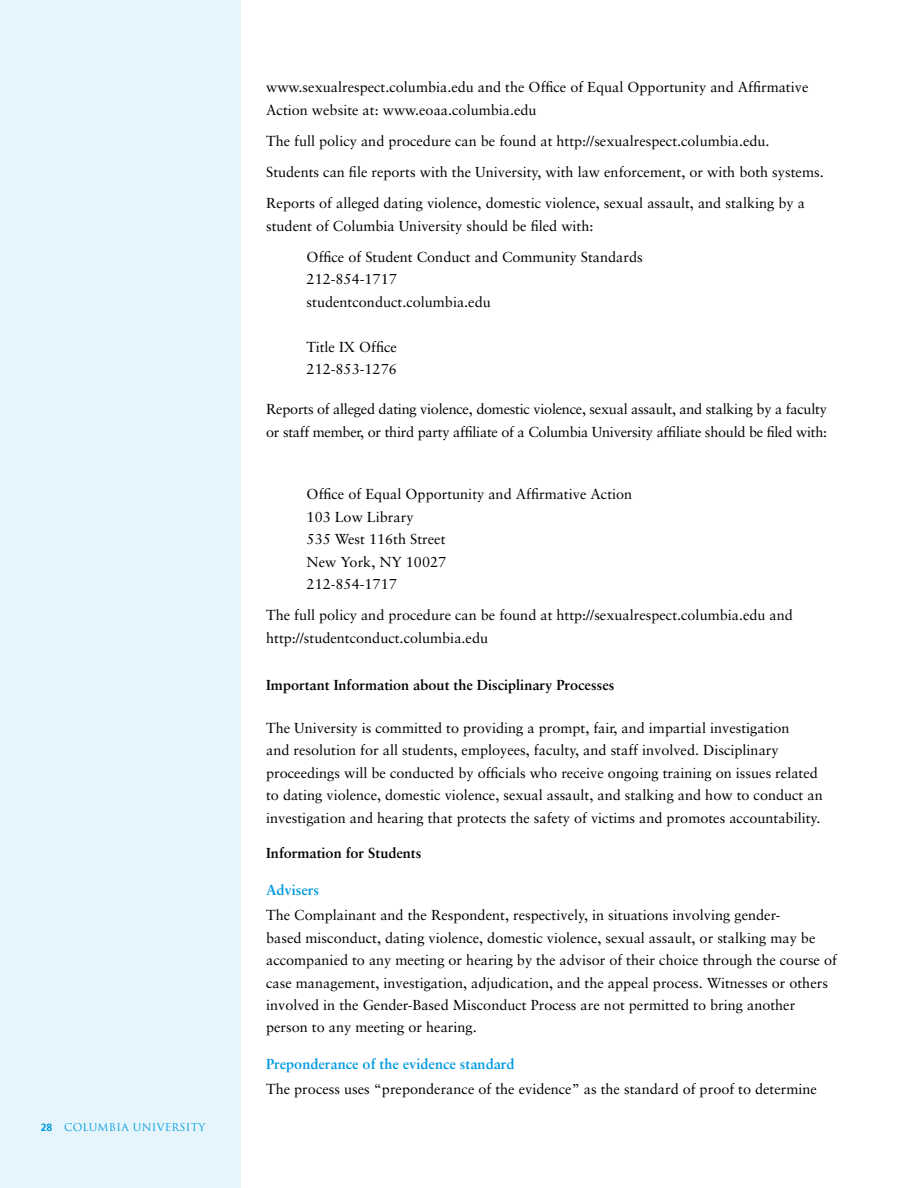
<style>
.page{position:relative;width:918px;height:1188px;background:#fff}
.page>*{position:absolute;margin:0;border:0;box-sizing:border-box;transform-origin:0 0}
.t1{font:14.4px/22.5px "Sabon";color:#000}
.t2{font:14.4px/22.5px "Sabon";letter-spacing:-.02em;color:#000}
.t3{font:700 14.4px "Sabon";color:#000}
.t4{font:700 14.4px "Sabon";color:#009ade}
.t5{font:10.5px "Trajan";letter-spacing:.025em;color:#009ade}
.s1{font-family:"Frutiger";font-weight:700}
</style>
<div class="page">
<div style="left:0;top:0;width:241px;height:1188px;background:#e6f5fc"></div>
<p class="t5" style="left:41px;top:1121px;width:166px"><span class="s1">28</span> COLUMBIA UNIVERSITY</p>
<p class="t1" style="left:266px;top:76px;width:544px">www.sexualrespect.columbia.edu and the Office of Equal Opportunity and Affirmative<br>Action website at: www.eoaa.columbia.edu</p>
<p class="t1" style="left:266px;top:125px;width:559px;line-height:31.2px">The full policy and procedure can be found at http://sexualrespect.columbia.edu.<br>Students can file reports with the University, with law enforcement, or with both systems.<br>Reports of alleged dating violence, domestic violence, sexual assault, and stalking by a</p>
<p class="t1" style="left:307px;top:210px;width:338px;line-height:31.2px;text-indent:-41px">student of Columbia University should be filed with:<br>Office of Student Conduct and Community Standards</p>
<p class="t1" style="left:307px;top:268px;width:186px">212-854-1717 studentconduct.columbia.edu</p>
<p class="t1" style="left:307px;top:335px;width:92px">Title IX Office<br>212-853-1276</p>
<p class="t2" style="left:266px;top:398px;width:563px">Reports of alleged dating violence, domestic violence, sexual assault, and stalking by a faculty or staff member, or third party affiliate of a Columbia University affiliate should be filed with:</p>
<p class="t1" style="left:307px;top:483px;width:327px">Office of Equal Opportunity and Affirmative Action<br>103 Low Library<br>535 West 116th Street<br>New York, NY 10027<br>212-854-1717</p>
<p class="t1" style="left:266px;top:604px;width:528px">The full policy and procedure can be found at http://sexualrespect.columbia.edu and http://studentconduct.columbia.edu</p>
<p class="t3" style="left:266px;top:676px;width:350px">Important Information about the Disciplinary Processes</p>
<p class="t1" style="left:266px;top:716px;width:558px">The University is committed to providing a prompt, fair, and impartial investigation<br>and resolution for all students, employees, faculty, and staff involved. Disciplinary proceedings will be conducted by officials who receive ongoing training on issues related to dating violence, domestic violence, sexual assault, and stalking and how to conduct an investigation and hearing that protects the safety of victims and promotes accountability.</p>
<p class="t3" style="left:266px;top:844px;width:157px">Information for Students</p>
<p class="t4" style="left:266px;top:881px;width:55px">Advisers</p>
<p class="t1" style="left:266px;top:904px;width:572px">The Complainant and the Respondent, respectively, in situations involving gender-<br>based misconduct, dating violence, domestic violence, sexual assault, or stalking may be accompanied to any meeting or hearing by the advisor of their choice through the course of case management, investigation, adjudication, and the appeal process. Witnesses or others involved in the Gender-Based Misconduct Process are not permitted to bring another person to any meeting or hearing.</p>
<p class="t4" style="left:266px;top:1056px;width:250px">Preponderance of the evidence standard</p>
<p class="t1" style="left:266px;top:1078px;width:552px">The process uses “preponderance of the evidence” as the standard of proof to determine</p>
</div>
